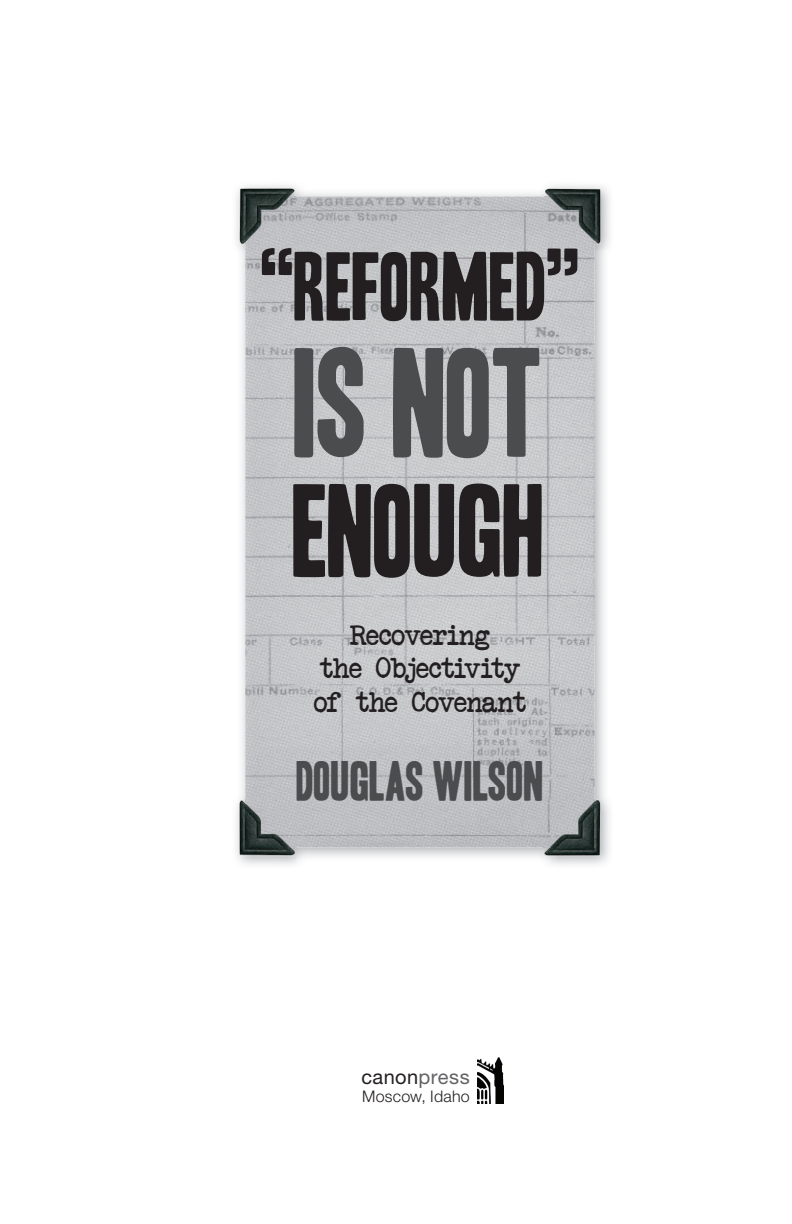
<style>
.page{position:relative;width:792px;height:1224px;background:#fff}
.page>*{position:absolute;margin:0;border:0;box-sizing:border-box;transform-origin:0 0}
.t1{font:134px "Headline One HPLHS";color:#4b4c4d}
.t2{font:114px "Headline One HPLHS";letter-spacing:-.01em;color:#231f20}
.t3{font:84px "Headline One HPLHS";letter-spacing:-.005em;color:#231f20}
.t4{font:48px "Headline One HPLHS";color:#4b4c4d}
.t5{font:28px/33.6px "Another Typewriter";letter-spacing:-.015em;color:#231f20;text-align:center}
.t6{font:20px "Helvetica Neue LT Std";letter-spacing:.025em;color:#231f20}
.t7{font:300 16px "Helvetica Neue LT Std";letter-spacing:.015em;color:#231f20}
.s1{color:#636366}
</style>
<div class="page">
<img style="left:245px;top:197px;width:350px;height:650px">
<img style="left:544px;top:188px;width:57px;height:57px">
<img style="left:544px;top:197px;width:51px;height:48px">
<img style="left:239px;top:799px;width:56px;height:57px">
<img style="left:245px;top:799px;width:50px;height:48px">
<img style="left:239px;top:188px;width:57px;height:56px">
<img style="left:245px;top:197px;width:51px;height:47px">
<img style="left:544px;top:800px;width:57px;height:56px">
<img style="left:544px;top:800px;width:51px;height:47px">
<img style="left:478px;top:1058px;width:26px;height:46px">
<h3 class="t3" style="left:260px;top:246px;width:322px">“REFORMED”</h3>
<h1 class="t1" style="left:294px;top:339px;width:253px">IS NOT</h1>
<h2 class="t2" style="left:293px;top:476px;width:255px">ENOUGH</h2>
<p class="t5" style="left:314px;top:617px;width:214px">Recovering<br>the Objectivity of the Covenant</p>
<h3 class="t4" style="left:296px;top:758px;width:249px">DOUGLAS WILSON</h3>
<p class="t6" style="left:361px;top:1065px;width:110px">canon<span class="s1">press</span></p>
<p class="t7" style="left:362px;top:1087px;width:109px">Moscow, Idaho</p>
</div>
